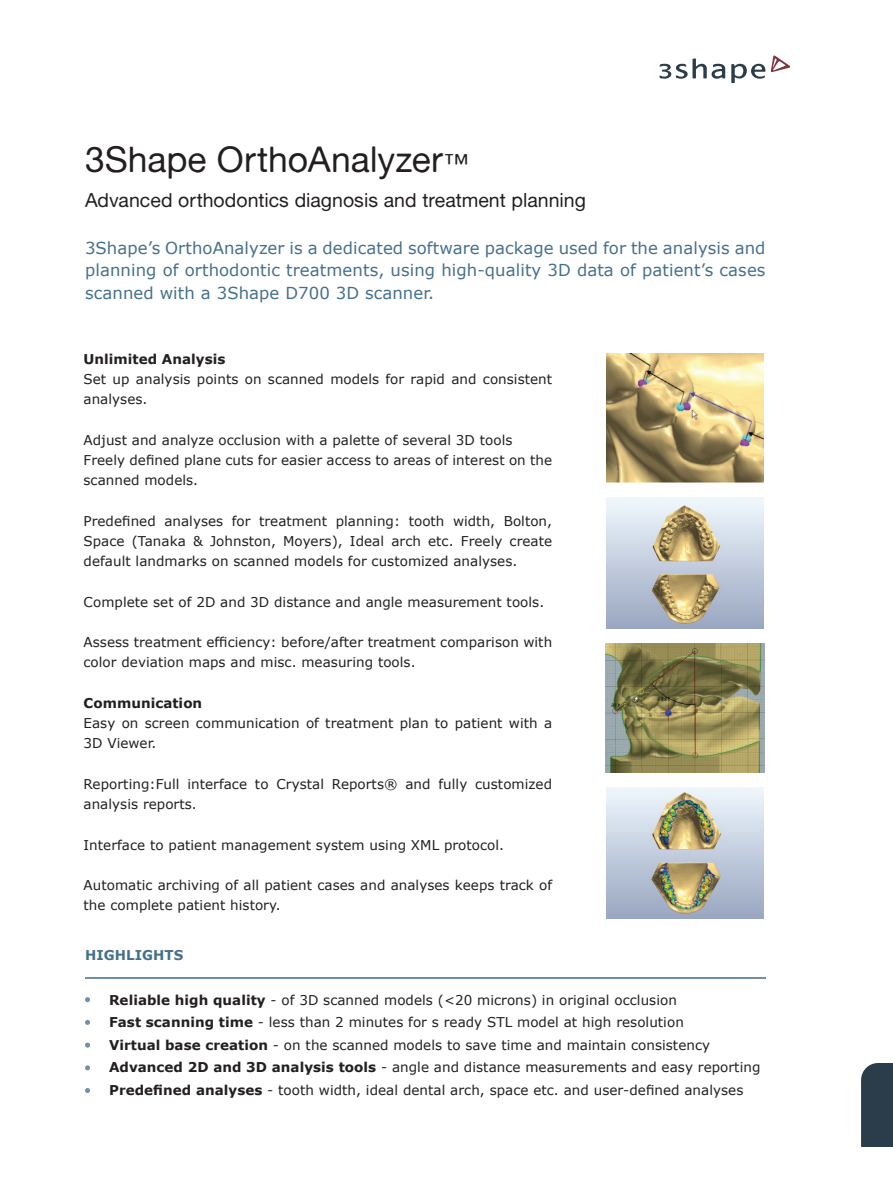
<style>
.page{position:relative;width:893px;height:1188px;background:#fff}
.page>*{position:absolute;margin:0;border:0;box-sizing:border-box;transform-origin:0 0}
.t1{font:35.55px "Alte Haas Grotesk";color:#231f20}
.t2{font:19.5px "Alte Haas Grotesk";color:#231f20}
.t3{font:16.5px/22.5px "Verdana";letter-spacing:.005em;color:#45708d;text-align:justify}
.t4{font:13.5px/20.2px "Verdana";letter-spacing:.005em;color:#231f20}
.t5{font:700 13.5px "Verdana";letter-spacing:.005em;color:#231f20}
.t6{font:700 13.5px "Verdana";letter-spacing:.005em;color:#45708d}
.s1{font-size:25.5px}
.s2{font-weight:700}
</style>
<div class="page">
<div style="left:861px;top:1063px;width:32px;height:84px;background:#2b3d4a"></div>
<svg style="left:731px;top:64px;width:34px;height:19px"></svg>
<svg style="left:771px;top:55px;width:19px;height:17px"></svg>
<svg style="left:659px;top:59px;width:66px;height:20px"></svg>
<svg style="left:85px;top:1020px;width:5px;height:5px"></svg>
<svg style="left:85px;top:1043px;width:5px;height:5px"></svg>
<svg style="left:85px;top:1065px;width:5px;height:5px"></svg>
<svg style="left:85px;top:997px;width:5px;height:5px"></svg>
<hr style="left:85px;top:977px;width:680px;height:2px;background:#6f90a8">
<svg style="left:85px;top:1088px;width:5px;height:5px"></svg>
<img style="left:606px;top:353px;width:158px;height:129px">
<img style="left:606px;top:643px;width:158px;height:130px">
<img style="left:606px;top:787px;width:158px;height:131px">
<img style="left:606px;top:497px;width:158px;height:131px">
<h1 class="t1" style="left:85px;top:138px;width:385px">3Shape OrthoAnalyzer<span class="s1">™</span></h1>
<h2 class="t2" style="left:85px;top:188px;width:502px">Advanced orthodontics diagnosis and treatment planning</h2>
<p class="t3" style="left:85px;top:236px;width:682px">3Shape’s OrthoAnalyzer is a dedicated software package used for the analysis and planning of orthodontic treatments, using high-quality 3D data of patient’s cases scanned with a 3Shape D700 3D scanner.</p>
<p class="t5" style="left:84px;top:350px;width:143px">Unlimited Analysis</p>
<p class="t4" style="left:84px;top:368px;width:470px">Set up analysis points on scanned models for rapid and consistent analyses.</p>
<p class="t4" style="left:84px;top:429px;width:470px">Adjust and analyze occlusion with a palette of several 3D tools<br>Freely defined plane cuts for easier access to areas of interest on the scanned models.</p>
<p class="t4" style="left:84px;top:510px;width:470px;text-align:justify">Predefined analyses for treatment planning: tooth width, Bolton, Space (Tanaka &amp; Johnston, Moyers), Ideal arch etc. Freely create default landmarks on scanned models for customized analyses.</p>
<p class="t4" style="left:84px;top:591px;width:462px">Complete set of 2D and 3D distance and angle measurement tools.</p>
<p class="t4" style="left:84px;top:632px;width:470px">Assess treatment efficiency: before/after treatment comparison with color deviation maps and misc. measuring tools.</p>
<p class="t5" style="left:84px;top:694px;width:120px">Communication</p>
<p class="t4" style="left:83px;top:713px;width:470px">Easy on screen communication of treatment plan to patient with a<br>3D Viewer.</p>
<p class="t4" style="left:84px;top:773px;width:470px">Reporting:Full interface to Crystal Reports® and fully customized analysis reports.</p>
<p class="t4" style="left:84px;top:834px;width:422px">Interface to patient management system using XML protocol.</p>
<p class="t4" style="left:84px;top:875px;width:470px">Automatic archiving of all patient cases and analyses keeps track of the complete patient history.</p>
<p class="t6" style="left:85px;top:946px;width:100px">HIGHLIGHTS</p>
<p class="t4" style="left:109px;top:988px;width:653px;line-height:22.5px"><span class="s2">Reliable high quality</span> - of 3D scanned models (&lt;20 microns) in original occlusion<br><span class="s2">Fast scanning time</span> - less than 2 minutes for s ready STL model at high resolution<br><span class="s2">Virtual base creation</span> - on the scanned models to save time and maintain consistency <span class="s2">Advanced 2D and 3D analysis tools</span> - angle and distance measurements and easy reporting <span class="s2">Predefined analyses</span> - tooth width, ideal dental arch, space etc. and user-defined analyses</p>
</div>
